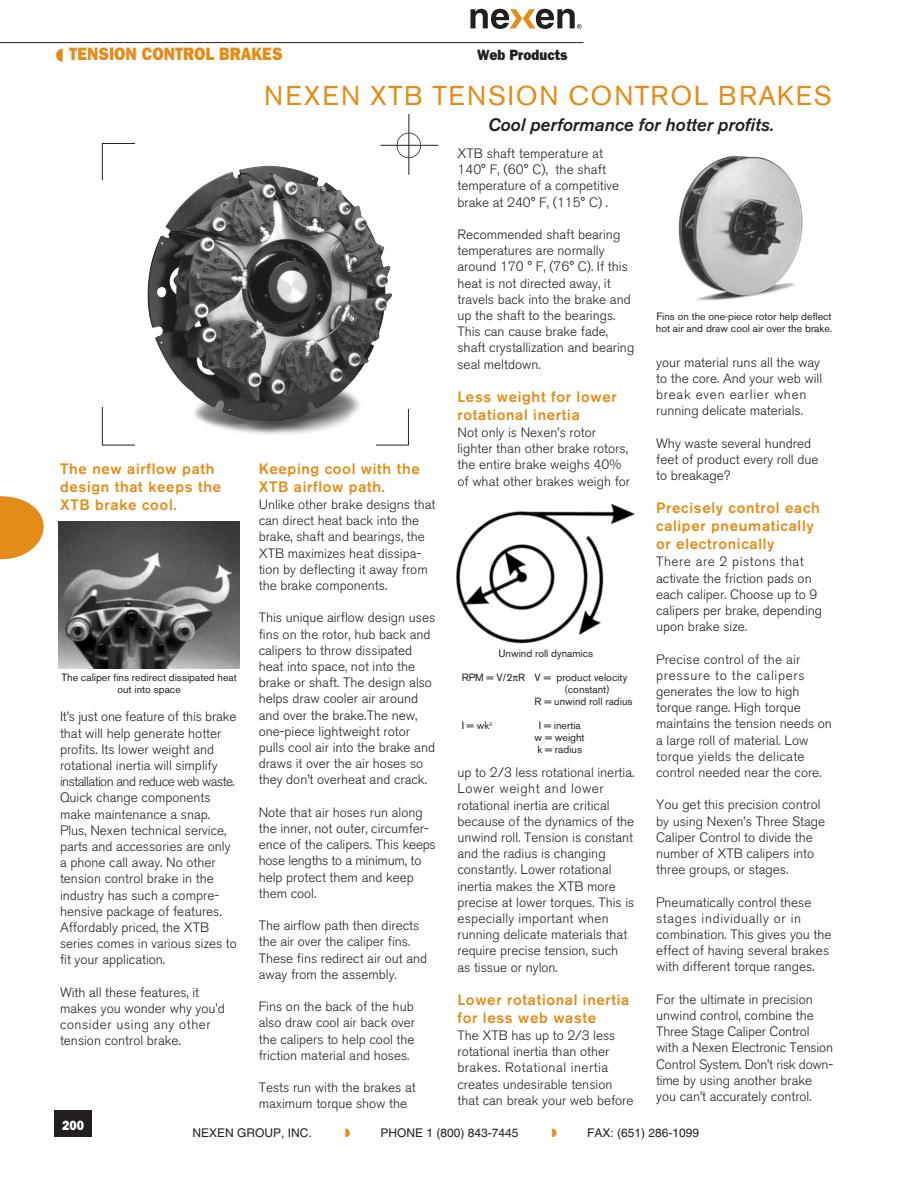
<style>
.page{position:relative;width:918px;height:1188px;background:#fff}
.page>*{position:absolute;margin:0;border:0;box-sizing:border-box;transform-origin:0 0}
.t1{font:27px "Akzidenz Grotesk BE";letter-spacing:.065em;color:#e38c18}
.t2{font:italic 500 18px "Akzidenz Grotesk BE";color:#231f20}
.t3{font:800 18px "Franklin Gothic";color:#e38c18;scale:.9 1}
.t4{font:500 15px/18px "Akzidenz Grotesk BE";letter-spacing:.045em;color:#e38c18}
.t5{font:800 15px "Franklin Gothic";color:#231f20;scale:.9 1}
.t6{font:300 13.5px/16.2px "Akzidenz Grotesk BE";color:#231f20}
.t7{font:800 13.5px "Franklin Gothic";color:#fff;scale:.9 1}
.t8{font:12px "Helvetica";color:#231f20}
.t9{font:10.5px/12px "Akzidenz Grotesk BE";color:#231f20;text-align:center}
</style>
<div class="page">
<div style="left:54px;top:1110px;width:38px;height:27px;background:#231f20"></div>
<hr style="left:0;top:42px;width:584px;height:1px;background:#231f20">
<svg style="left:470px;top:9px;width:112px;height:20px"></svg>
<img style="left:147px;top:166px;width:246px;height:264px">
<img style="left:58px;top:521px;width:182px;height:147px">
<img style="left:456px;top:503px;width:179px;height:141px">
<img style="left:678px;top:156px;width:125px;height:145px">
<hr style="left:381px;top:145px;width:57px;height:1px;background:#231f20">
<hr style="left:409px;top:114px;width:1px;height:61px;background:#231f20">
<div style="left:397px;top:133px;width:24px;height:25px;border:2px solid #231f20;border-radius:50%"></div>
<svg style="left:0;top:496px;width:43px;height:63px"></svg>
<h2 class="t3" style="left:69px;top:48px;width:239px">TENSION CONTROL BRAKES</h2>
<p class="t5" style="left:477px;top:49px;width:102px">Web Products</p>
<h1 class="t1" style="left:264px;top:86px;width:569px">NEXEN XTB TENSION CONTROL BRAKES</h1>
<h2 class="t2" style="left:488px;top:118px;width:288px">Cool performance for hotter profits.</h2>
<p class="t4" style="left:60px;top:461px;width:163px">The new airflow path design that keeps the<br>XTB brake cool.</p>
<p class="t9" style="left:62px;top:672px;width:177px">The caliper fins redirect dissipated heat out into space</p>
<p class="t6" style="left:60px;top:710px;width:178px">It’s just one feature of this brake that will help generate hotter profits. Its lower weight and rotational inertia will simplify installation and reduce web waste.<br>Quick change components make maintenance a snap.<br>Plus, Nexen technical service, parts and accessories are only a phone call away. No other tension control brake in the industry has such a compre&shy;hensive package of features.<br>Affordably priced, the XTB series comes in various sizes to fit your application.</p>
<p class="t6" style="left:60px;top:985px;width:166px">With all these features, it makes you wonder why you’d consider using any other tension control brake.</p>
<p class="t4" style="left:259px;top:461px;width:163px">Keeping cool with the<br>XTB airflow path.</p>
<p class="t6" style="left:259px;top:498px;width:178px">Unlike other brake designs that can direct heat back into the brake, shaft and bearings, the<br>XTB maximizes heat dissipa&shy;tion by deflecting it away from the brake components.</p>
<p class="t6" style="left:259px;top:611px;width:178px">This unique airflow design uses fins on the rotor, hub back and calipers to throw dissipated heat into space, not into the brake or shaft. The design also helps draw cooler air around and over the brake.The new, one-piece lightweight rotor pulls cool air into the brake and draws it over the air hoses so they don’t overheat and crack.</p>
<p class="t6" style="left:259px;top:805px;width:179px">Note that air hoses run along the inner, not outer, circumfer&shy;ence of the calipers. This keeps hose lengths to a minimum, to help protect them and keep them cool.</p>
<p class="t6" style="left:259px;top:919px;width:170px">The airflow path then directs the air over the caliper fins.<br>These fins redirect air out and away from the assembly.</p>
<p class="t6" style="left:259px;top:1000px;width:158px;text-align:justify">Fins on the back of the hub also draw cool air back over the calipers to help cool the friction material and hoses.</p>
<p class="t6" style="left:259px;top:1081px;width:158px">Tests run with the brakes at maximum torque show the</p>
<p class="t6" style="left:457px;top:147px;width:163px">XTB shaft temperature at<br>140° F, (60° C), the shaft temperature of a competitive brake at 240° F, (115° C) .</p>
<p class="t6" style="left:457px;top:228px;width:178px">Recommended shaft bearing temperatures are normally around 170 ° F, (76° C). If this heat is not directed away, it travels back into the brake and up the shaft to the bearings.<br>This can cause brake fade, shaft crystallization and bearing seal meltdown.</p>
<p class="t4" style="left:457px;top:389px;width:161px">Less weight for lower rotational inertia</p>
<p class="t6" style="left:457px;top:426px;width:174px">Not only is Nexen’s rotor lighter than other brake rotors, the entire brake weighs 40% of what other brakes weigh for</p>
<p class="t9" style="left:498px;top:649px;width:96px">Unwind roll dynamics</p>
<p class="t9" style="left:462px;top:673px;width:167px">RPM = V/2 R V = product velocity</p>
<p class="t9" style="left:565px;top:685px;width:47px">(constant)</p>
<p class="t9" style="left:535px;top:697px;width:99px">R = unwind roll radius</p>
<p class="t9" style="left:462px;top:721px;width:32px">I = wk<sup>2</sup></p>
<p class="t9" style="left:535px;top:721px;width:52px">I = inertia w = weight k = radius</p>
<p class="t6" style="left:457px;top:766px;width:178px">up to 2/3 less rotational inertia.<br>Lower weight and lower rotational inertia are critical because of the dynamics of the unwind roll. Tension is constant and the radius is changing constantly. Lower rotational inertia makes the XTB more precise at lower torques. This is especially important when running delicate materials that require precise tension, such as tissue or nylon.</p>
<p class="t4" style="left:457px;top:992px;width:174px">Lower rotational inertia for less web waste</p>
<p class="t6" style="left:457px;top:1029px;width:178px">The XTB has up to 2/3 less rotational inertia than other brakes. Rotational inertia creates undesirable tension that can break your web before</p>
<p class="t9" style="left:656px;top:311px;width:178px;text-align:left">Fins on the one-piece rotor help deflect hot air and draw cool air over the brake.</p>
<p class="t6" style="left:656px;top:355px;width:167px">your material runs all the way to the core. And your web will break even earlier when running delicate materials.</p>
<p class="t6" style="left:656px;top:436px;width:164px">Why waste several hundred feet of product every roll due to breakage?</p>
<p class="t4" style="left:656px;top:501px;width:165px">Precisely control each caliper pneumatically or electronically</p>
<p class="t6" style="left:656px;top:555px;width:167px">There are 2 pistons that activate the friction pads on each caliper. Choose up to 9 calipers per brake, depending upon brake size.</p>
<p class="t6" style="left:656px;top:652px;width:177px">Precise control of the air pressure to the calipers generates the low to high torque range. High torque maintains the tension needs on a large roll of material. Low torque yields the delicate control needed near the core.</p>
<p class="t6" style="left:656px;top:798px;width:171px">You get this precision control by using Nexen’s Three Stage<br>Caliper Control to divide the number of XTB calipers into three groups, or stages.</p>
<p class="t6" style="left:656px;top:895px;width:177px">Pneumatically control these stages individually or in combination. This gives you the effect of having several brakes with different torque ranges.</p>
<p class="t6" style="left:656px;top:992px;width:178px">For the ultimate in precision unwind control, combine the<br>Three Stage Caliper Control with a Nexen Electronic Tension<br>Control System. Don’t risk down&shy;time by using another brake you can’t accurately control.</p>
<p class="t7" style="left:62px;top:1120px;width:26px">200</p>
<p class="t8" style="left:193px;top:1128px;width:121px">NEXEN GROUP, INC.</p>
<p class="t8" style="left:380px;top:1128px;width:140px">PHONE 1 (800) 843-7445</p>
<p class="t8" style="left:587px;top:1128px;width:114px">FAX: (651) 286-1099</p>
</div>
